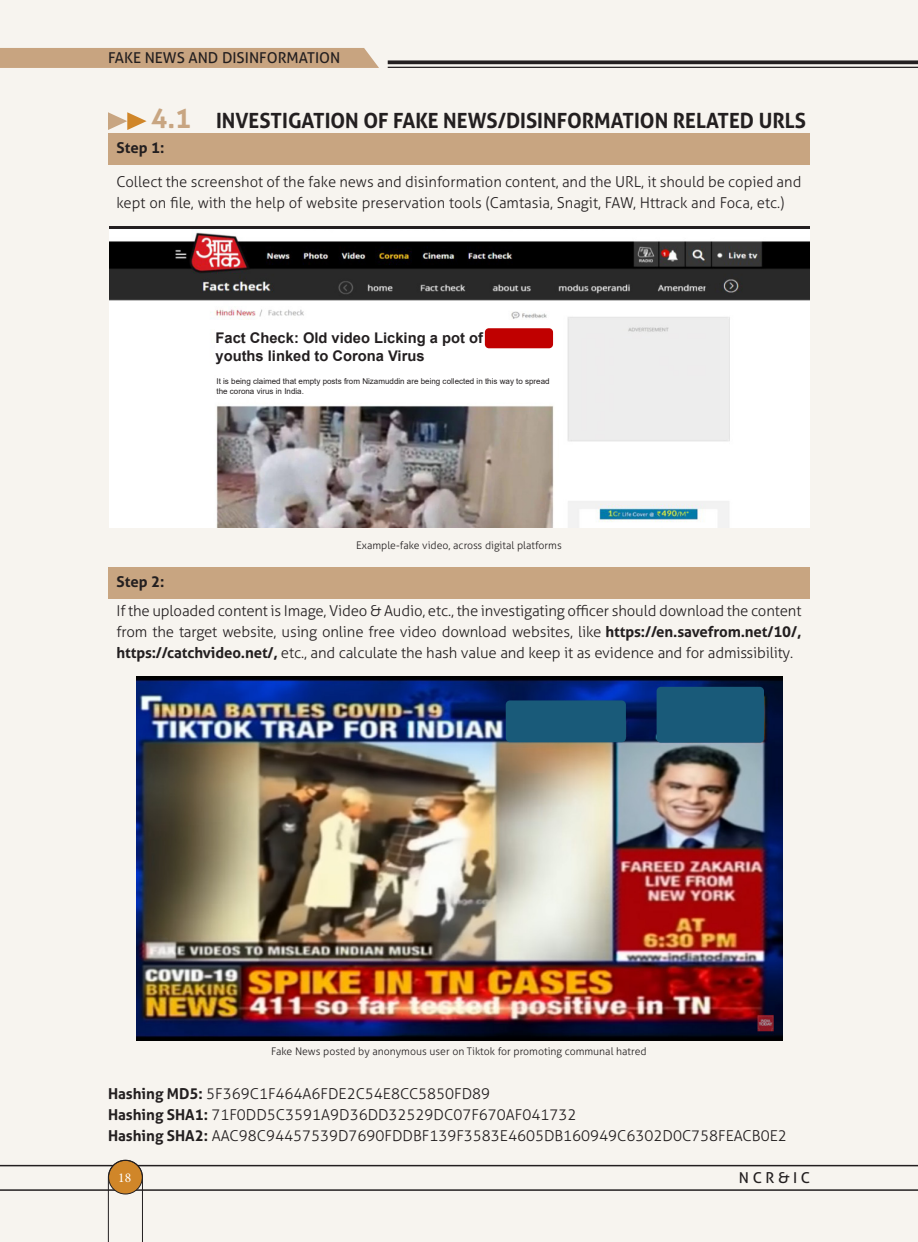
<style>
.page{position:relative;width:918px;height:1242px;background:#f7f4ef}
.page>*{position:absolute;margin:0;border:0;box-sizing:border-box;transform-origin:0 0}
.Sub_sub_headingh{font:700 21px "Aller";color:#231f20}
.body_text{font:300 15px/21px "Aller";color:#231f20}
.t1{font:15px "Aller";color:#231f20}
.body_text-2{font:700 15px "Aller";color:#231f20}
.t2{font:700 14.7px/17.7px "Arial";color:#231f20}
.t3{font:13.5px "Minion Pro";color:#fff}
.Photo_caption{font:300 10.5px "Aller";color:#231f20}
.t4{font:8.1px/9.6px "Arial";color:#231f20}
.s1{font-size:27px;color:#c8a581}
.s2{font-weight:700}
</style>
<div class="page">
<div style="left:0;top:48px;width:379px;height:20px;background:#c8a480"></div>
<svg style="left:388px;top:60px;width:530px;height:4px;background:#3b3737"></svg>
<hr style="left:388px;top:67px;width:530px;height:1px;background:#231f20">
<svg style="left:0;top:1160px;width:918px;height:82px"></svg>
<div style="left:108px;top:134px;width:702px;height:31px;background:#c8a581"></div>
<div style="left:108px;top:567px;width:702px;height:32px;background:#c8a581"></div>
<svg style="left:108px;top:112px;width:39px;height:18px"></svg>
<img style="left:109px;top:230px;width:701px;height:297px">
<div style="left:217px;top:375px;width:333px;height:23px;background:#fff"></div>
<div style="left:216px;top:327px;width:333px;height:39px;background:#fff"></div>
<div style="left:485px;top:328px;width:68px;height:20px;background:#c00000;border-radius:4px"></div>
<img style="left:136px;top:677px;width:646px;height:363px">
<div style="left:506px;top:700px;width:120px;height:42px;background:#195a79;border-radius:4px"></div>
<div style="left:657px;top:687px;width:107px;height:56px;background:#195a79;border-radius:4px"></div>
<p class="t1" style="left:108px;top:49px;width:234px">FAKE NEWS AND DISINFORMATION</p>
<p class="Sub_sub_headingh" style="left:151px;top:107px;width:656px"><span class="s1">4.1</span> INVESTIGATION OF FAKE NEWS/DISINFORMATION RELATED URLS</p>
<p class="body_text-2" style="left:117px;top:139px;width:49px">Step 1:</p>
<p class="body_text" style="left:117px;top:171px;width:686px">Collect the screenshot of the fake news and disinformation content, and the URL, it should be copied and kept on file, with the help of website preservation tools (Camtasia, Snagit, FAW, Httrack and Foca, etc.)</p>
<p class="t2" style="left:216px;top:329px;width:329px">Fact Check: Old video Licking a pot of Mu Slim youths linked to Corona Virus</p>
<p class="t4" style="left:217px;top:377px;width:335px">It is being claimed that empty posts from Nizamuddin are being collected in this way to spread the corona virus in India.</p>
<p class="Photo_caption" style="left:356px;top:539px;width:207px">Example-fake video, across digital platforms</p>
<p class="body_text-2" style="left:117px;top:572px;width:49px">Step 2:</p>
<p class="body_text" style="left:117px;top:600px;width:686px;text-align:justify">If the uploaded content is Image, Video &amp; Audio, etc., the investigating officer should download the content from the target website, using online free video download websites, like <span class="s2">https://en.savefrom.net/10/, https://catchvideo.net/,</span> etc., and calculate the hash value and keep it as evidence and for admissibility.</p>
<p class="Photo_caption" style="left:271px;top:1045px;width:377px">Fake News posted by anonymous user on Tiktok for promoting communal hatred</p>
<p class="body_text" style="left:108px;top:1083px;width:384px"><span class="s2">Hashing MD5:</span> 5F369C1F464A6FDE2C54E8CC5850FD89</p>
<p class="body_text" style="left:108px;top:1104px;width:470px"><span class="s2">Hashing SHA1:</span> 71F0DD5C3591A9D36DD32529DC07F670AF041732</p>
<p class="body_text" style="left:108px;top:1125px;width:680px"><span class="s2">Hashing SHA2:</span> AAC98C94457539D7690FDDBF139F3583E4605DB160949C6302D0C758FEACB0E2</p>
<p class="t3" style="left:118px;top:1169px;width:14px">18</p>
<p class="t1" style="left:739px;top:1169px;width:73px">N C R &amp; I C</p>
</div>
